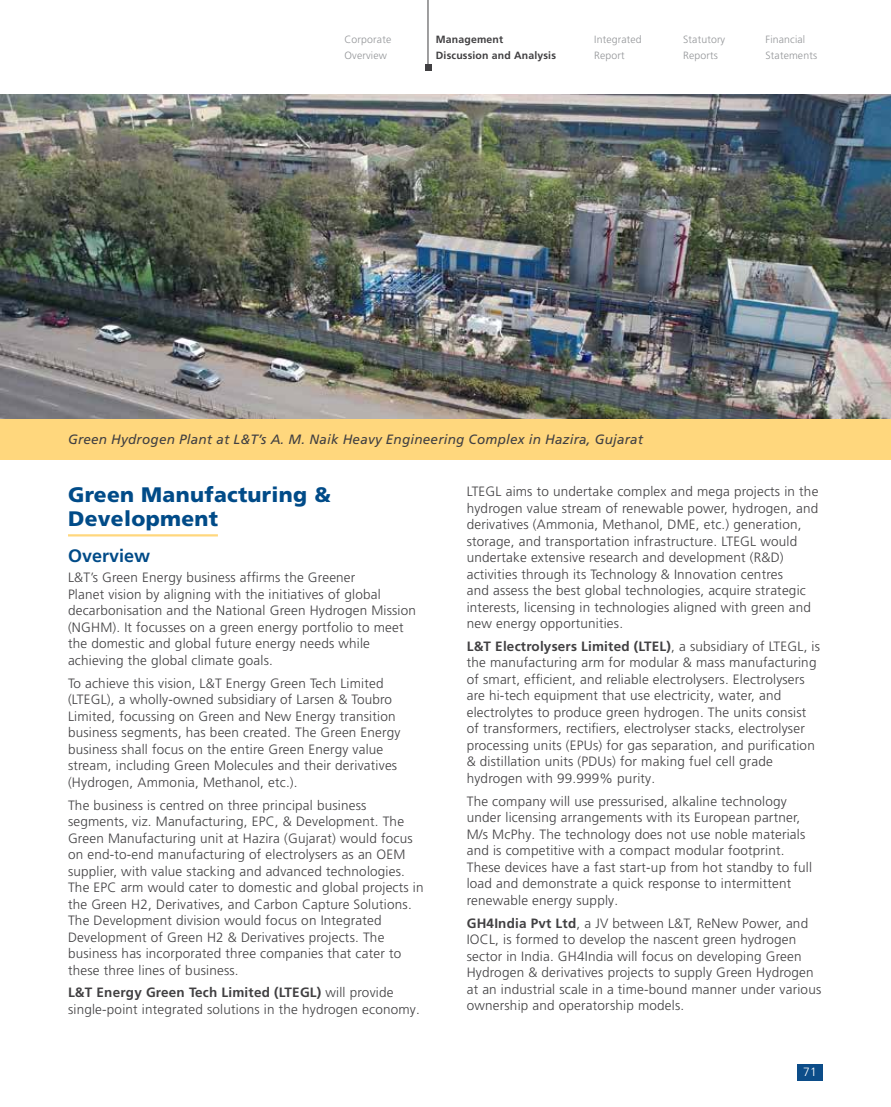
<style>
.page{position:relative;width:891px;height:1107px;background:#fff}
.page>*{position:absolute;margin:0;border:0;box-sizing:border-box;transform-origin:0 0}
.t1{font:900 21px/24px "Frutiger LT Pro";letter-spacing:.015em;color:#004b88}
.t2{font:700 18px "Frutiger LT Pro";color:#004b88}
.t3{font:300 13.5px/16.5px "Frutiger LT Pro";letter-spacing:.015em;color:#414042}
.t4{font:italic 13.5px "Frutiger LT Pro";letter-spacing:.015em;color:#414042}
.t5{font:300 12px "Frutiger LT Pro";color:#fff}
.t6{font:300 10.5px/16.5px "Frutiger LT Pro";letter-spacing:.015em;color:#939598}
.t7{font:700 10.5px/16.5px "Frutiger LT Pro";letter-spacing:.015em;color:#414042}
.s1{font-weight:700}
</style>
<div class="page">
<div style="left:0;top:419px;width:891px;height:41px;background:#ffd77d"></div>
<hr style="left:428px;top:0;width:1px;height:64px;background:#414042">
<svg style="left:425px;top:64px;width:6px;height:6px"></svg>
<div style="left:797px;top:1064px;width:26px;height:16px;background:#0c4d89"></div>
<hr style="left:68px;top:534px;width:150px;height:3px;background:#ffd77d">
<img style="left:0;top:94px;width:891px;height:325px">
<p class="t7" style="left:436px;top:31px;width:122px">Management<br>Discussion and Analysis</p>
<p class="t6" style="left:766px;top:31px;width:53px">Financial<br>Statements</p>
<p class="t6" style="left:594px;top:31px;width:49px">Integrated<br>Report</p>
<p class="t6" style="left:344px;top:31px;width:48px">Corporate<br>Overview</p>
<p class="t6" style="left:683px;top:31px;width:44px">Statutory<br>Reports</p>
<p class="t4" style="left:68px;top:431px;width:577px">Green Hydrogen Plant at L&amp;T’s A. M. Naik Heavy Engineering Complex in Hazira, Gujarat</p>
<h1 class="t1" style="left:68px;top:482px;width:264px">Green Manufacturing &amp;<br>Development</h1>
<h2 class="t2" style="left:68px;top:545px;width:84px">Overview</h2>
<p class="t3" style="left:68px;top:570px;width:350px">L&amp;T’s Green Energy business affirms the Greener<br>Planet vision by aligning with the initiatives of global decarbonisation and the National Green Hydrogen Mission (NGHM). It focusses on a green energy portfolio to meet the domestic and global future energy needs while achieving the global climate goals.</p>
<p class="t3" style="left:68px;top:675px;width:334px">To achieve this vision, L&amp;T Energy Green Tech Limited (LTEGL), a wholly-owned subsidiary of Larsen &amp; Toubro Limited, focussing on Green and New Energy transition business segments, has been created. The Green Energy business shall focus on the entire Green Energy value stream, including Green Molecules and their derivatives (Hydrogen, Ammonia, Methanol, etc.).</p>
<p class="t3" style="left:68px;top:797px;width:357px">The business is centred on three principal business segments, viz. Manufacturing, EPC, &amp; Development. The Green Manufacturing unit at Hazira (Gujarat) would focus on end-to-end manufacturing of electrolysers as an OEM supplier, with value stacking and advanced technologies.<br>The EPC arm would cater to domestic and global projects in the Green H2, Derivatives, and Carbon Capture Solutions.<br>The Development division would focus on Integrated Development of Green H2 &amp; Derivatives projects. The business has incorporated three companies that cater to these three lines of business.</p>
<p class="t3" style="left:68px;top:985px;width:353px"><span class="s1">L&amp;T Energy Green Tech Limited (LTEGL)</span> will provide single-point integrated solutions in the hydrogen economy.</p>
<p class="t3" style="left:467px;top:483px;width:353px">LTEGL aims to undertake complex and mega projects in the hydrogen value stream of renewable power, hydrogen, and derivatives (Ammonia, Methanol, DME, etc.) generation, storage, and transportation infrastructure. LTEGL would undertake extensive research and development (R&amp;D) activities through its Technology &amp; Innovation centres<br>and assess the best global technologies, acquire strategic interests, licensing in technologies aligned with green and new energy opportunities.</p>
<p class="t3" style="left:467px;top:638px;width:355px"><span class="s1">L&amp;T Electrolysers Limited (LTEL)</span>, a subsidiary of LTEGL, is the manufacturing arm for modular &amp; mass manufacturing of smart, efficient, and reliable electrolysers. Electrolysers are hi-tech equipment that use electricity, water, and electrolytes to produce green hydrogen. The units consist of transformers, rectifiers, electrolyser stacks, electrolyser processing units (EPUs) for gas separation, and purification &amp; distillation units (PDUs) for making fuel cell grade hydrogen with 99.999% purity.</p>
<p class="t3" style="left:467px;top:793px;width:347px">The company will use pressurised, alkaline technology under licensing arrangements with its European partner, M/s McPhy. The technology does not use noble materials and is competitive with a compact modular footprint.<br>These devices have a fast start-up from hot standby to full load and demonstrate a quick response to intermittent renewable energy supply.</p>
<p class="t3" style="left:467px;top:915px;width:356px"><span class="s1">GH4India Pvt Ltd</span>, a JV between L&amp;T, ReNew Power, and IOCL, is formed to develop the nascent green hydrogen sector in India. GH4India will focus on developing Green Hydrogen &amp; derivatives projects to supply Green Hydrogen at an industrial scale in a time-bound manner under various ownership and operatorship models.</p>
<p class="t5" style="left:803px;top:1065px;width:15px">71</p>
</div>
